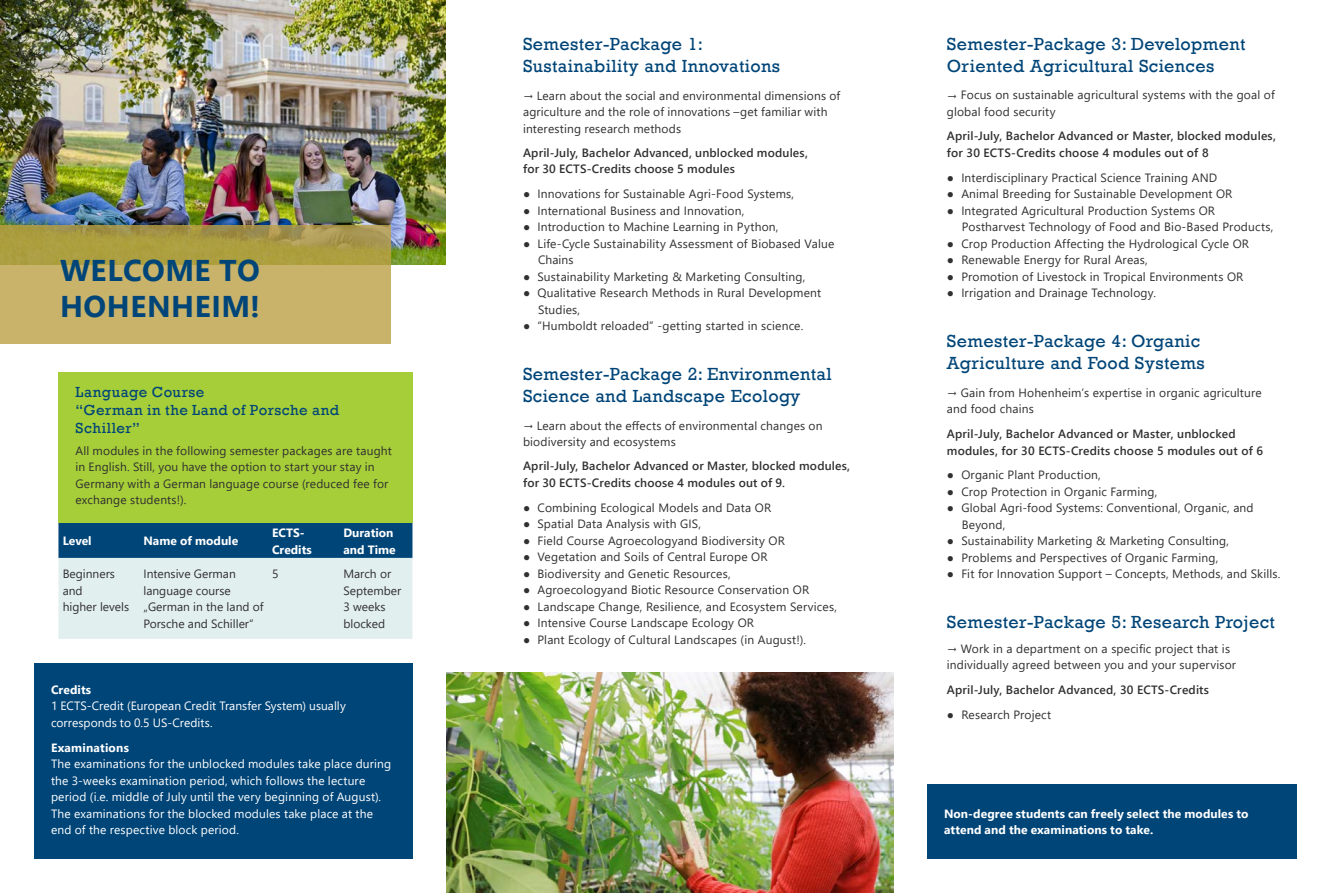
<style>
.page{position:relative;width:1331px;height:893px;background:#fff}
.page>*{position:absolute;margin:0;border:0;box-sizing:border-box;transform-origin:0 0}
.Headline_1{font:700 30px/36px "Segoe UI";letter-spacing:.015em;color:#004578}
.Titel_Subhead{font:18px/21.6px "Rockwell";letter-spacing:.02em;color:#004578}
.Zwischenhead{font:15px/18px "Rockwell";letter-spacing:.035em;color:#004578}
.Zwischenhead-2{font:12px/16.5px "Segoe UI";letter-spacing:.015em;color:#312f30}
.Copy{font:12px/16.5px "Segoe UI";letter-spacing:.01em;color:#fff}
.Copy-2{font:12px/16.5px "Segoe UI";letter-spacing:.01em;color:#312f30}
.Titel_Subhead-2{font:600 12px/16.5px "Segoe UI";letter-spacing:.015em;color:#312f30}
.Titel_Subhead-3{font:12px/16.5px "Segoe UI";letter-spacing:.015em;color:#312f30}
.Copy-3{font:600 12px/16.5px "Segoe UI";letter-spacing:.015em;color:#312f30}
.Copy-4{font:700 12px/16.5px "Segoe UI";letter-spacing:.005em;color:#fff}
.s1{font-weight:700}
</style>
<div class="page">
<img style="left:0;top:0;width:446px;height:265px">
<svg style="left:0;top:225px;width:391px;height:119px;background:#beaa5d"></svg>
<svg style="left:58px;top:523px;width:354px;height:116px;background:#9ebccb"></svg>
<div style="left:34px;top:664px;width:378px;height:195px;background:#004578"></div>
<img style="left:446px;top:672px;width:447px;height:221px">
<div style="left:927px;top:785px;width:370px;height:74px;background:#004578"></div>
<div style="left:58px;top:372px;width:354px;height:150px;background:#a6ce39"></div>
<p class="Headline_1" style="left:60px;top:250px;width:201px">WELCOME TO<br>HOHENHEIM!</p>
<p class="Zwischenhead" style="left:75px;top:383px;width:265px">Language Course<br>“German in the Land of Porsche and<br>Schiller”</p>
<p class="Zwischenhead-2" style="left:75px;top:441px;width:318px">All modules in the following semester packages are taught in English. Still, you have the option to start your stay in Germany with a German language course (reduced fee for exchange students!).</p>
<p class="Copy-4" style="left:63px;top:532px;width:30px">Level</p>
<p class="Copy-4" style="left:144px;top:532px;width:96px">Name of module</p>
<p class="Copy-4" style="left:272px;top:524px;width:41px">ECTS-<br>Credits</p>
<p class="Copy-4" style="left:343px;top:524px;width:54px">Duration and Time</p>
<p class="Copy-2" style="left:63px;top:565px;width:68px">Beginners and<br>higher levels</p>
<p class="Copy-2" style="left:144px;top:565px;width:122px">Intensive German language course „German in the land of<br>Porsche and Schiller“</p>
<p class="Copy-2" style="left:272px;top:565px;width:8px">5</p>
<p class="Copy-2" style="left:343px;top:565px;width:59px">March or<br>September<br>3 weeks blocked</p>
<p class="Copy" style="left:51px;top:680px;width:296px"><span class="s1">Credits<br></span>1 ECTS-Credit (European Credit Transfer System) usually corresponds to 0.5 US-Credits.</p>
<p class="Copy" style="left:51px;top:738px;width:342px"><span class="s1">Examinations<br></span>The examinations for the unblocked modules take place during the 3-weeks examination period, which follows the lecture period (i.e. middle of July until the very beginning of August).<br>The examinations for the blocked modules take place at the end of the respective block period.</p>
<p class="Titel_Subhead" style="left:523px;top:34px;width:258px">Semester-Package 1:<br>Sustainability and Innovations</p>
<p class="Copy-2" style="left:523px;top:86px;width:319px">→ Learn about the social and environmental dimensions of agriculture and the role of innovations –get familiar with interesting research methods</p>
<p class="Copy-3" style="left:523px;top:143px;width:286px">April-July, Bachelor Advanced, unblocked modules, for 30 ECTS-Credits choose 5 modules</p>
<p class="Zwischenhead-2" style="left:523px;top:184px;width:273px">● Innovations for Sustainable Agri-Food Systems,</p>
<p class="Zwischenhead-2" style="left:523px;top:201px;width:223px">● International Business and Innovation,</p>
<p class="Zwischenhead-2" style="left:523px;top:217px;width:257px">● Introduction to Machine Learning in Python,</p>
<p class="Zwischenhead-2" style="left:538px;top:234px;width:298px;text-indent:-15px">● Life-Cycle Sustainability Assessment of Biobased Value<br>Chains</p>
<p class="Zwischenhead-2" style="left:523px;top:267px;width:284px">● Sustainability Marketing &amp; Marketing Consulting,</p>
<p class="Zwischenhead-2" style="left:538px;top:283px;width:285px;text-indent:-15px">● Qualitative Research Methods in Rural Development<br>Studies,</p>
<p class="Zwischenhead-2" style="left:523px;top:316px;width:282px">● “Humboldt reloaded” -getting started in science.</p>
<p class="Titel_Subhead" style="left:523px;top:364px;width:310px">Semester-Package 2: Environmental<br>Science and Landscape Ecology</p>
<p class="Copy-2" style="left:523px;top:416px;width:301px">→ Learn about the effects of environmental changes on biodiversity and ecosystems</p>
<p class="Copy-3" style="left:523px;top:457px;width:329px">April-July, Bachelor Advanced or Master, blocked modules, for 30 ECTS-Credits choose 4 modules out of 9.</p>
<p class="Zwischenhead-2" style="left:523px;top:498px;width:250px">● Combining Ecological Models and Data OR</p>
<p class="Zwischenhead-2" style="left:523px;top:514px;width:180px">● Spatial Data Analysis with GIS,</p>
<p class="Zwischenhead-2" style="left:523px;top:531px;width:263px">● Field Course Agroecologyand Biodiversity OR</p>
<p class="Zwischenhead-2" style="left:523px;top:547px;width:246px">● Vegetation and Soils of Central Europe OR</p>
<p class="Zwischenhead-2" style="left:523px;top:564px;width:209px">● Biodiversity and Genetic Resources,</p>
<p class="Zwischenhead-2" style="left:523px;top:580px;width:288px">● Agroecologyand Biotic Resource Conservation OR</p>
<p class="Zwischenhead-2" style="left:523px;top:597px;width:316px">● Landscape Change, Resilience, and Ecosystem Services,</p>
<p class="Zwischenhead-2" style="left:523px;top:613px;width:233px">● Intensive Course Landscape Ecology OR</p>
<p class="Zwischenhead-2" style="left:523px;top:630px;width:284px">● Plant Ecology of Cultural Landscapes (in August!).</p>
<p class="Titel_Subhead" style="left:947px;top:34px;width:300px">Semester-Package 3: Development<br>Oriented Agricultural Sciences</p>
<p class="Titel_Subhead-3" style="left:947px;top:85px;width:329px">→ Focus on sustainable agricultural systems with the goal of global food security</p>
<p class="Titel_Subhead-2" style="left:947px;top:127px;width:331px">April-July, Bachelor Advanced or Master, blocked modules, for 30 ECTS-Credits choose 4 modules out of 8</p>
<p class="Zwischenhead-2" style="left:947px;top:168px;width:272px">● Interdisciplinary Practical Science Training AND</p>
<p class="Zwischenhead-2" style="left:947px;top:184px;width:287px">● Animal Breeding for Sustainable Development OR</p>
<p class="Zwischenhead-2" style="left:962px;top:201px;width:313px;text-indent:-15px">● Integrated Agricultural Production Systems OR<br>Postharvest Technology of Food and Bio-Based Products,</p>
<p class="Zwischenhead-2" style="left:947px;top:234px;width:304px">● Crop Production Affecting the Hydrological Cycle OR</p>
<p class="Zwischenhead-2" style="left:947px;top:250px;width:202px">● Renewable Energy for Rural Areas,</p>
<p class="Zwischenhead-2" style="left:947px;top:267px;width:298px">● Promotion of Livestock in Tropical Environments OR</p>
<p class="Zwischenhead-2" style="left:947px;top:283px;width:211px">● Irrigation and Drainage Technology.</p>
<p class="Titel_Subhead" style="left:947px;top:331px;width:259px">Semester-Package 4: Organic<br>Agriculture and Food Systems</p>
<p class="Titel_Subhead-3" style="left:947px;top:383px;width:316px">→ Gain from Hohenheim’s expertise in organic agriculture and food chains</p>
<p class="Titel_Subhead-2" style="left:947px;top:425px;width:318px">April-July, Bachelor Advanced or Master, unblocked modules, for 30 ECTS-Credits choose 5 modules out of 6</p>
<p class="Zwischenhead-2" style="left:947px;top:466px;width:155px">● Organic Plant Production,</p>
<p class="Zwischenhead-2" style="left:947px;top:482px;width:212px">● Crop Protection in Organic Farming,</p>
<p class="Zwischenhead-2" style="left:962px;top:499px;width:293px;text-indent:-15px">● Global Agri-food Systems: Conventional, Organic, and<br>Beyond,</p>
<p class="Zwischenhead-2" style="left:947px;top:532px;width:284px">● Sustainability Marketing &amp; Marketing Consulting,</p>
<p class="Zwischenhead-2" style="left:947px;top:548px;width:273px">● Problems and Perspectives of Organic Farming,</p>
<p class="Zwischenhead-2" style="left:947px;top:565px;width:335px">● Fit for Innovation Support – Concepts, Methods, and Skills.</p>
<p class="Titel_Subhead" style="left:947px;top:611px;width:330px">Semester-Package 5: Research Project</p>
<p class="Titel_Subhead-3" style="left:947px;top:639px;width:291px">→ Work in a department on a specific project that is individually agreed between you and your supervisor</p>
<p class="Titel_Subhead-2" style="left:947px;top:680px;width:264px">April-July, Bachelor Advanced, 30 ECTS-Credits</p>
<p class="Zwischenhead-2" style="left:947px;top:705px;width:106px">● Research Project</p>
<p class="Copy-4" style="left:944px;top:804px;width:306px">Non-degree students can freely select the modules to attend and the examinations to take.</p>
</div>
